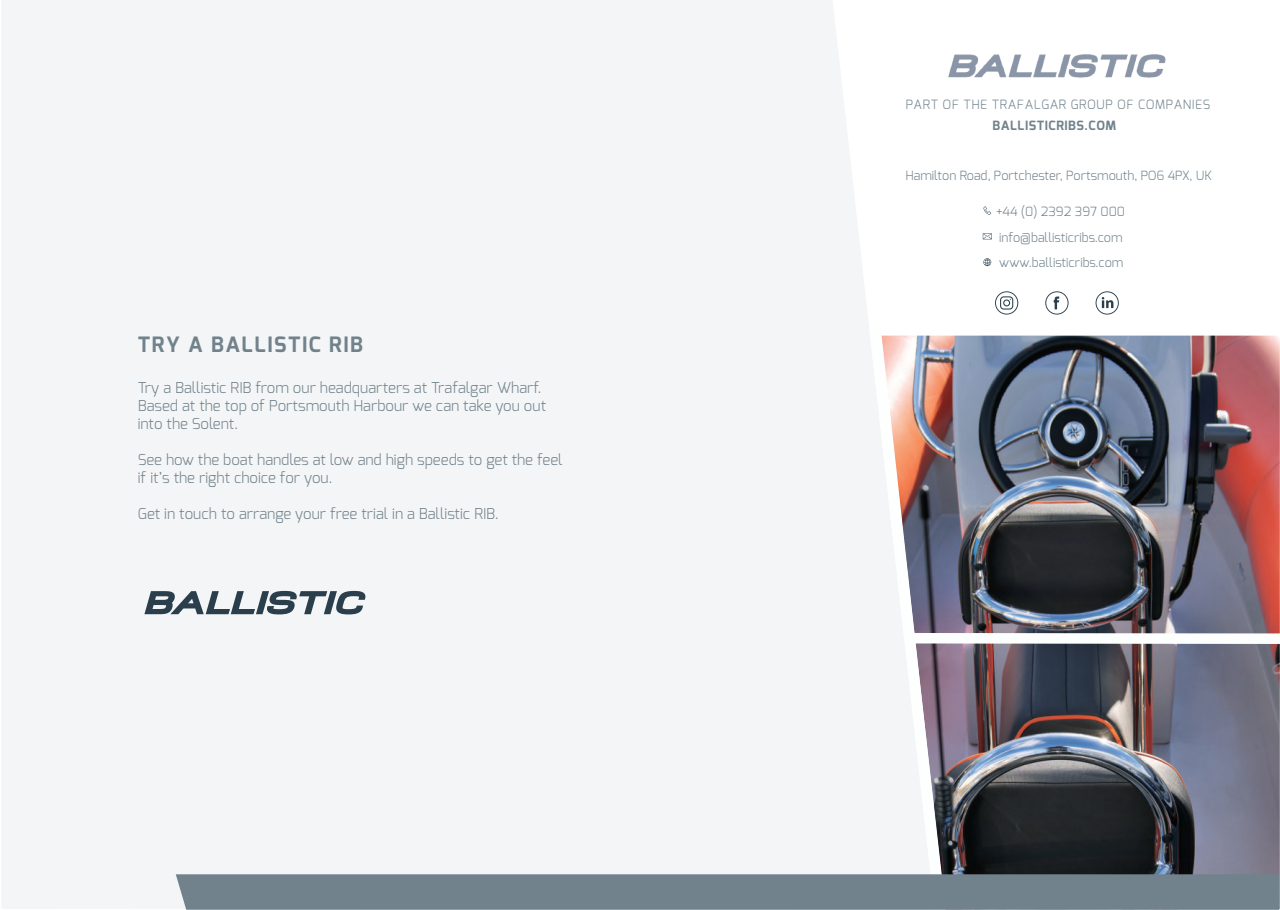
<style>
.page{position:relative;width:1280px;height:910px;background:#fff}
.page>*{position:absolute;margin:0;border:0;box-sizing:border-box;transform-origin:0 0}
.t1{font:700 21.15px "Exo";letter-spacing:.075em;color:#71828c}
.t2{font:300 15px/18px "Exo";color:#71828c}
.t3{font:300 12.75px/25.7px "Exo";color:#71828c}
.t4{font:300 12.75px "Exo";letter-spacing:.045em;color:#71828c}
.t5{font:700 12.75px "Exo";letter-spacing:.045em;color:#71828c}
</style>
<div class="page">
<div style="left:2px;top:0;width:866px;height:909px;background:#f4f5f6"></div>
<svg style="left:983px;top:206px;width:8px;height:9px"></svg>
<svg style="left:983px;top:233px;width:9px;height:6px"></svg>
<svg style="left:983px;top:258px;width:8px;height:8px"></svg>
<svg style="left:995px;top:291px;width:23px;height:24px"></svg>
<svg style="left:1045px;top:291px;width:23px;height:24px"></svg>
<svg style="left:1095px;top:291px;width:24px;height:24px"></svg>
<img style="left:948px;top:54px;width:218px;height:24px">
<svg style="left:144px;top:591px;width:221px;height:23px"></svg>
<img style="left:952px;top:336px;width:328px;height:573px">
<svg style="left:952px;top:628px;width:328px;height:21px"></svg>
<svg style="left:863px;top:318px;width:89px;height:556px"></svg>
<div style="left:176px;top:874px;width:1103px;height:36px;background:#71828c"></div>
<h1 class="t1" style="left:138px;top:332px;width:227px">TRY A BALLISTIC RIB</h1>
<p class="t2" style="left:138px;top:379px;width:410px">Try a Ballistic RIB from our headquarters at Trafalgar Wharf.<br>Based at the top of Portsmouth Harbour we can take you out into the Solent.</p>
<p class="t2" style="left:138px;top:451px;width:426px">See how the boat handles at low and high speeds to get the feel if it’s the right choice for you.</p>
<p class="t2" style="left:138px;top:505px;width:363px">Get in touch to arrange your free trial in a Ballistic RIB.</p>
<p class="t4" style="left:906px;top:98px;width:306px">PART OF THE TRAFALGAR GROUP OF COMPANIES</p>
<p class="t5" style="left:993px;top:118px;width:125px">BALLISTICRIBS.COM</p>
<p class="t3" style="left:905px;top:163px;width:308px">Hamilton Road, Portchester, Portsmouth, PO6 4PX, UK</p>
<p class="t3" style="left:996px;top:199px;width:131px">+44 (0) 2392 397 000 info@ballisticribs.com www.ballisticribs.com</p>
</div>
